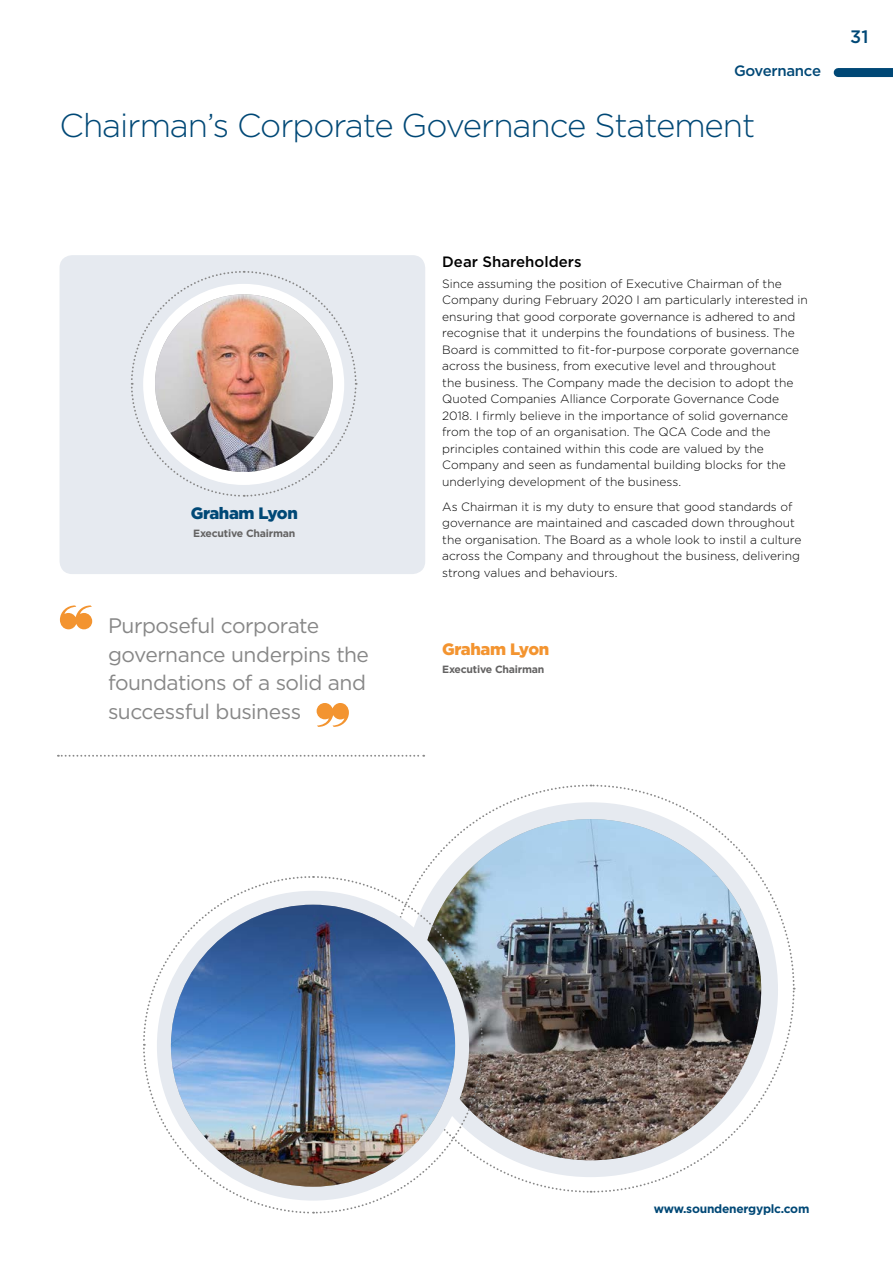
<style>
.page{position:relative;width:893px;height:1263px;background:#fff}
.page>*{position:absolute;margin:0;border:0;box-sizing:border-box;transform-origin:0 0}
.t1{font:300 33px "Gotham";letter-spacing:-.03em;color:#004876}
.t2{font:21px/28.5px "Gotham";letter-spacing:-.025em;color:#878787}
.t3{font:500 18px "Gotham";color:#004876}
.t4{font:900 16.5px "Gotham";letter-spacing:-.02em;color:#f39430}
.t5{font:900 16.5px "Gotham";letter-spacing:-.02em;color:#004876}
.t6{font:500 15px "Gotham";color:#000}
.t7{font:500 15px "Gotham";letter-spacing:-.02em;color:#004876}
.t8{font:300 12px/16.5px "Gotham";color:#000}
.t9{font:700 12px "Gotham";letter-spacing:-.02em;color:#004876}
.t10{font:700 10.5px "Gotham";letter-spacing:-.02em;color:#646363}
</style>
<div class="page">
<svg style="left:58px;top:755px;width:366px;height:2px"></svg>
<div style="left:60px;top:255px;width:365px;height:319px;background:#e6eaf0;border-radius:13px"></div>
<svg style="left:143px;top:784px;width:653px;height:430px"></svg>
<div style="left:157px;top:891px;width:312px;height:309px;background:#e6eaf0;border-radius:50%"></div>
<img style="left:171px;top:905px;width:284px;height:282px">
<svg style="left:131px;top:271px;width:227px;height:226px"></svg>
<div style="left:143px;top:284px;width:201px;height:201px;background:#fff;border-radius:50%"></div>
<img style="left:155px;top:294px;width:178px;height:178px;border-radius:89px">
<div style="left:838px;top:68px;width:55px;height:9px;background:#004876"></div>
<p class="t7" style="left:734px;top:61px;width:88px">Governance</p>
<h1 class="t1" style="left:60px;top:104px;width:697px">Chairman’s Corporate Governance Statement</h1>
<h3 class="t3" style="left:850px;top:25px;width:20px">31</h3>
<h3 class="t5" style="left:191px;top:502px;width:109px">Graham Lyon</h3>
<p class="t10" style="left:193px;top:526px;width:104px">Executive Chairman</p>
<h2 class="t2" style="left:108px;top:611px;width:263px">Purposeful corporate governance underpins the foundations of a solid and successful business</h2>
<p class="t6" style="left:442px;top:252px;width:141px">Dear Shareholders</p>
<p class="t8" style="left:442px;top:275px;width:367px">Since assuming the position of Executive Chairman of the Company during February 2020 I am particularly interested in ensuring that good corporate governance is adhered to and recognise that it underpins the foundations of business. The Board is committed to fit-for-purpose corporate governance across the business, from executive level and throughout<br>the business. The Company made the decision to adopt the Quoted Companies Alliance Corporate Governance Code 2018. I firmly believe in the importance of solid governance from the top of an organisation. The QCA Code and the principles contained within this code are valued by the Company and seen as fundamental building blocks for the underlying development of the business.</p>
<p class="t8" style="left:442px;top:498px;width:361px">As Chairman it is my duty to ensure that good standards of governance are maintained and cascaded down throughout the organisation. The Board as a whole look to instil a culture across the Company and throughout the business, delivering strong values and behaviours.</p>
<h3 class="t4" style="left:442px;top:638px;width:109px">Graham Lyon</h3>
<p class="t10" style="left:442px;top:662px;width:104px">Executive Chairman</p>
<p class="t9" style="left:654px;top:1201px;width:157px">www.soundenergyplc.com</p>
</div>
